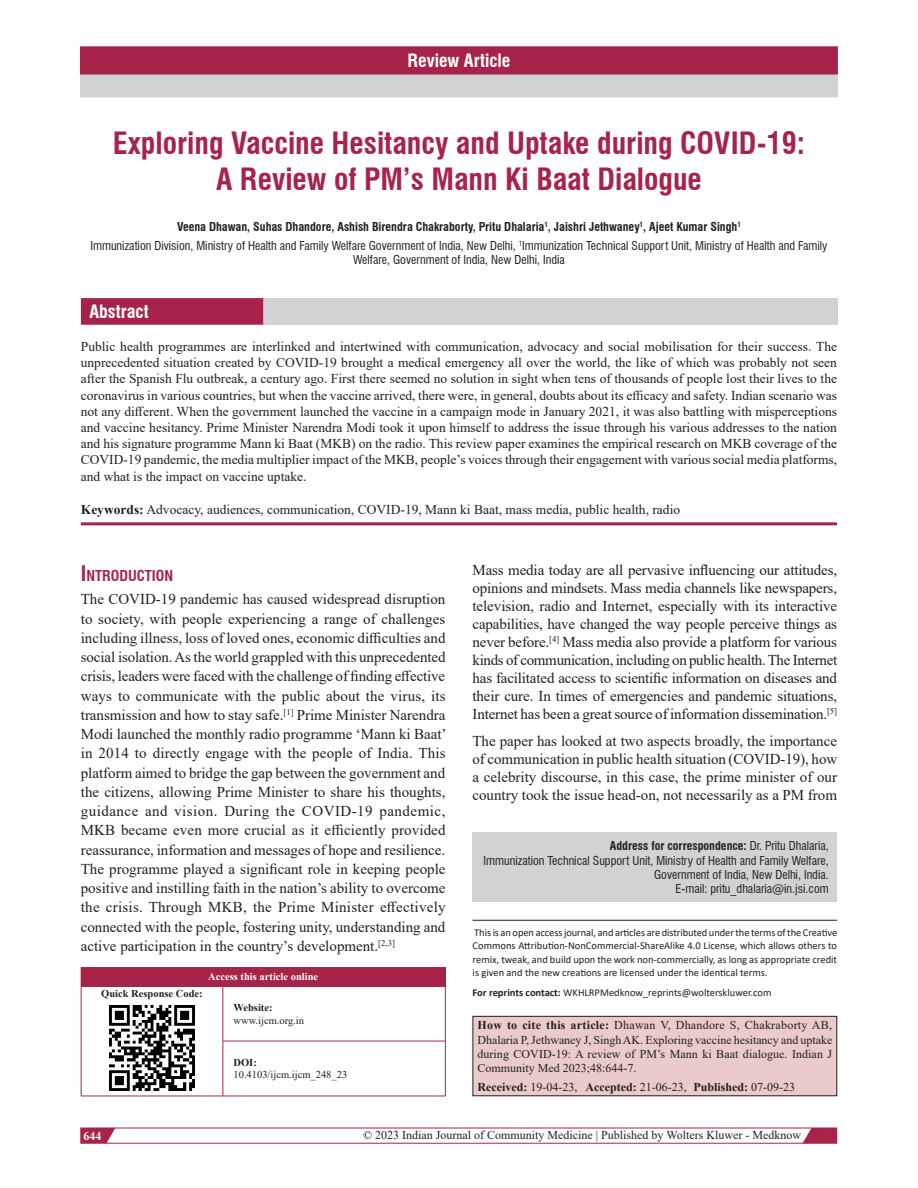
<style>
.page{position:relative;width:918px;height:1188px;background:#fff}
.page>*{position:absolute;margin:0;border:0;box-sizing:border-box;transform-origin:0 0}
.AT{font:700 condensed 30px/36px "Swiss 721 BT";color:#a82349;text-align:center}
.AH{font:700 condensed 18px "Swiss 721 BT";color:#fff}
.ABSH{font:700 condensed 18px "Swiss 721 BT";color:#fff}
.TX{font:15px/19.2px "Times New Roman";color:#231f20;text-align:justify}
.t1{font:700 condensed 14.7px "Swiss 721 BT";color:#a82349}
.ABS{font:13.5px/16.2px "Times New Roman";color:#231f20;text-align:justify}
.KWD{font:13.5px "Times New Roman";color:#231f20}
.HTC{font:12px/14.4px "Times New Roman";color:#231f20;text-align:justify}
.AFF{font:condensed 12px/14.4px "Swiss 721 BT";color:#231f20;text-align:center}
.ADD{font:condensed 12px/14.4px "Swiss 721 BT";color:#231f20;text-align:right}
.AU{font:700 condensed 12px "Swiss 721 BT";color:#231f20}
.HIS{font:700 12px "Times New Roman";color:#231f20}
.t2{font:700 12px "Times New Roman";color:#fff}
.OS{font:10.5px/13.5px "Calibri";color:#231f20;text-align:justify}
.Website{font:10.5px/12.6px "Times New Roman";color:#231f20}
.ATAO{font:700 10.5px "Times New Roman";color:#fff}
.QRC{font:700 10.5px "Times New Roman";color:#231f20}
.s1{font-weight:700}
.s2{font-size:21px}
.s3{font-weight:400}
</style>
<div class="page">
<svg style="left:80px;top:1128px;width:758px;height:16px"></svg>
<div style="left:81px;top:298px;width:756px;height:27px;background:#d1d2d4"></div>
<div style="left:81px;top:298px;width:182px;height:27px;background:#a82349"></div>
<div style="left:80px;top:46px;width:758px;height:51px;background:#d1d2d4"></div>
<div style="left:81px;top:47px;width:756px;height:27px;background:#a82349"></div>
<div style="left:80px;top:46px;width:758px;height:29px;border:2px solid #a82349"></div>
<hr style="left:81px;top:522px;width:756px;height:3px;background:#a82349">
<div style="left:473px;top:833px;width:364px;height:69px;background:#d1d2d4"></div>
<div style="left:81px;top:967px;width:364px;height:19px;background:#a82349"></div>
<svg style="left:445px;top:967px;width:1px;height:19px"></svg>
<hr style="left:81px;top:986px;width:1px;height:55px;background:#a82349">
<hr style="left:81px;top:1041px;width:1px;height:55px;background:#a82349">
<hr style="left:81px;top:986px;width:142px;height:1px;background:#a82349">
<hr style="left:223px;top:986px;width:1px;height:55px;background:#a82349">
<hr style="left:223px;top:986px;width:223px;height:1px;background:#a82349">
<hr style="left:445px;top:986px;width:1px;height:55px;background:#a82349">
<hr style="left:81px;top:1096px;width:142px;height:1px;background:#a82349">
<hr style="left:223px;top:1041px;width:1px;height:55px;background:#a82349">
<hr style="left:223px;top:1041px;width:223px;height:1px;background:#a82349">
<hr style="left:445px;top:1041px;width:1px;height:55px;background:#a82349">
<hr style="left:223px;top:1096px;width:223px;height:1px;background:#a82349">
<img style="left:110px;top:1005px;width:84px;height:85px">
<hr style="left:473px;top:920px;width:364px;height:1px;background:#231f20">
<div style="left:473px;top:1016px;width:364px;height:80px;background:#ebcaca"></div>
<div style="left:472px;top:1016px;width:365px;height:80px;border:1px solid #231f20"></div>
<p class="AH" style="left:407px;top:50px;width:105px">Review Article</p>
<p class="AT" style="left:113px;top:125px;width:693px">Exploring Vaccine Hesitancy and Uptake during COVID‑19:<br>A Review of PM’s Mann Ki Baat Dialogue</p>
<p class="AU" style="left:177px;top:219px;width:565px">Veena Dhawan, Suhas Dhandore, Ashish Birendra Chakraborty, Pritu Dhalaria<sup>1</sup>, Jaishri Jethwaney<sup>1</sup>, Ajeet Kumar Singh<sup>1</sup></p>
<p class="AFF" style="left:90px;top:238px;width:738px">Immunization Division, Ministry of Health and Family Welfare Government of India, New Delhi, <sup>1</sup>Immunization Technical Support Unit, Ministry of Health and Family<br>Welfare, Government of India, New Delhi, India</p>
<p class="ABSH" style="left:89px;top:301px;width:61px">Abstract</p>
<p class="ABS" style="left:81px;top:338px;width:758px">Public health programmes are interlinked and intertwined with communication, advocacy and social mobilisation for their success. The unprecedented situation created by COVID‑19 brought a medical emergency all over the world, the like of which was probably not seen after the Spanish Flu outbreak, a century ago. First there seemed no solution in sight when tens of thousands of people lost their lives to the coronavirus in various countries, but when the vaccine arrived, there were, in general, doubts about its efficacy and safety. Indian scenario was not any different. When the government launched the vaccine in a campaign mode in January 2021, it was also battling with misperceptions and vaccine hesitancy. Prime Minister Narendra Modi took it upon himself to address the issue through his various addresses to the nation and his signature programme Mann ki Baat (MKB) on the radio. This review paper examines the empirical research on MKB coverage of the COVID‑19 pandemic, the media multiplier impact of the MKB, people’s voices through their engagement with various social media platforms, and what is the impact on vaccine uptake.</p>
<p class="KWD" style="left:81px;top:500px;width:601px"><span class="s1">Keywords:</span> Advocacy, audiences, communication, COVID‑19, Mann ki Baat, mass media, public health, radio</p>
<h1 class="t1" style="left:81px;top:567px;width:94px"><span class="s2">I</span>NTRODUCTION</h1>
<p class="TX" style="left:81px;top:589px;width:367px">The COVID‑19 pandemic has caused widespread disruption to society, with people experiencing a range of challenges including illness, loss of loved ones, economic difficulties and social isolation. As the world grappled with this unprecedented crisis, leaders were faced with the challenge of finding effective ways to communicate with the public about the virus, its transmission and how to stay safe.<sup>[1]</sup> Prime Minister Narendra Modi launched the monthly radio programme ‘Mann ki Baat’ in 2014 to directly engage with the people of India. This platform aimed to bridge the gap between the government and the citizens, allowing Prime Minister to share his thoughts, guidance and vision. During the COVID‑19 pandemic, MKB became even more crucial as it efficiently provided reassurance, information and messages of hope and resilience.<br>The programme played a significant role in keeping people positive and instilling faith in the nation’s ability to overcome the crisis. Through MKB, the Prime Minister effectively connected with the people, fostering unity, understanding and active participation in the country’s development.<sup>[2,3]</sup></p>
<p class="ATAO" style="left:208px;top:969px;width:111px">Access this article online</p>
<p class="QRC" style="left:101px;top:986px;width:103px">Quick Response Code:</p>
<p class="Website" style="left:234px;top:1001px;width:72px"><span class="s1">Website: </span>www.ijcm.org.in</p>
<p class="Website" style="left:234px;top:1056px;width:115px"><span class="s1">DOI:<br></span>10.4103/ijcm.ijcm_248_23</p>
<p class="TX" style="left:472px;top:561px;width:366px;line-height:18px">Mass media today are all pervasive influencing our attitudes, opinions and mindsets. Mass media channels like newspapers, television, radio and Internet, especially with its interactive capabilities, have changed the way people perceive things as never before.<sup>[4]</sup> Mass media also provide a platform for various kinds of communication, including on public health. The Internet has facilitated access to scientific information on diseases and their cure. In times of emergencies and pandemic situations, Internet has been a great source of information dissemination.<sup>[5]</sup></p>
<p class="TX" style="left:472px;top:731px;width:366px;line-height:18px">The paper has looked at two aspects broadly, the importance of communication in public health situation (COVID‑19), how a celebrity discourse, in this case, the prime minister of our country took the issue head‑on, not necessarily as a PM from</p>
<p class="ADD" style="left:484px;top:839px;width:347px"><span class="s1">Address for correspondence:</span> Dr. Pritu Dhalaria,<br>Immunization Technical Support Unit, Ministry of Health and Family Welfare, Government of India, New Delhi, India.<br>E‑mail: pritu_dhalaria@in.jsi.com</p>
<p class="OS" style="left:473px;top:925px;width:366px">This is an open access journal, and articles are distributed under the terms of the Creative Commons Attribution‑NonCommercial‑ShareAlike 4.0 License, which allows others to remix, tweak, and build upon the work non‑commercially, as long as appropriate credit is given and the new creations are licensed under the identical terms.</p>
<p class="OS" style="left:473px;top:986px;width:300px"><span class="s1">For reprints contact:</span> WKHLRPMedknow_reprints@wolterskluwer.com</p>
<p class="HTC" style="left:478px;top:1018px;width:356px"><span class="s1">How to cite this article:</span> Dhawan V, Dhandore S, Chakraborty AB, Dhalaria P, Jethwaney J, Singh AK. Exploring vaccine hesitancy and uptake during COVID‑19: A review of PM’s Mann ki Baat dialogue. Indian J Community Med 2023;48:644-7.</p>
<p class="HIS" style="left:478px;top:1078px;width:319px">Received: <span class="s3">19‑04‑23,</span> Accepted: <span class="s3">21‑06‑23,</span> Published: <span class="s3">07-09-23</span></p>
<p class="t2" style="left:84px;top:1127px;width:19px">644</p>
<p class="HTC" style="left:363px;top:1128px;width:439px">© 2023 Indian Journal of Community Medicine | Published by Wolters Kluwer - Medknow</p>
</div>
